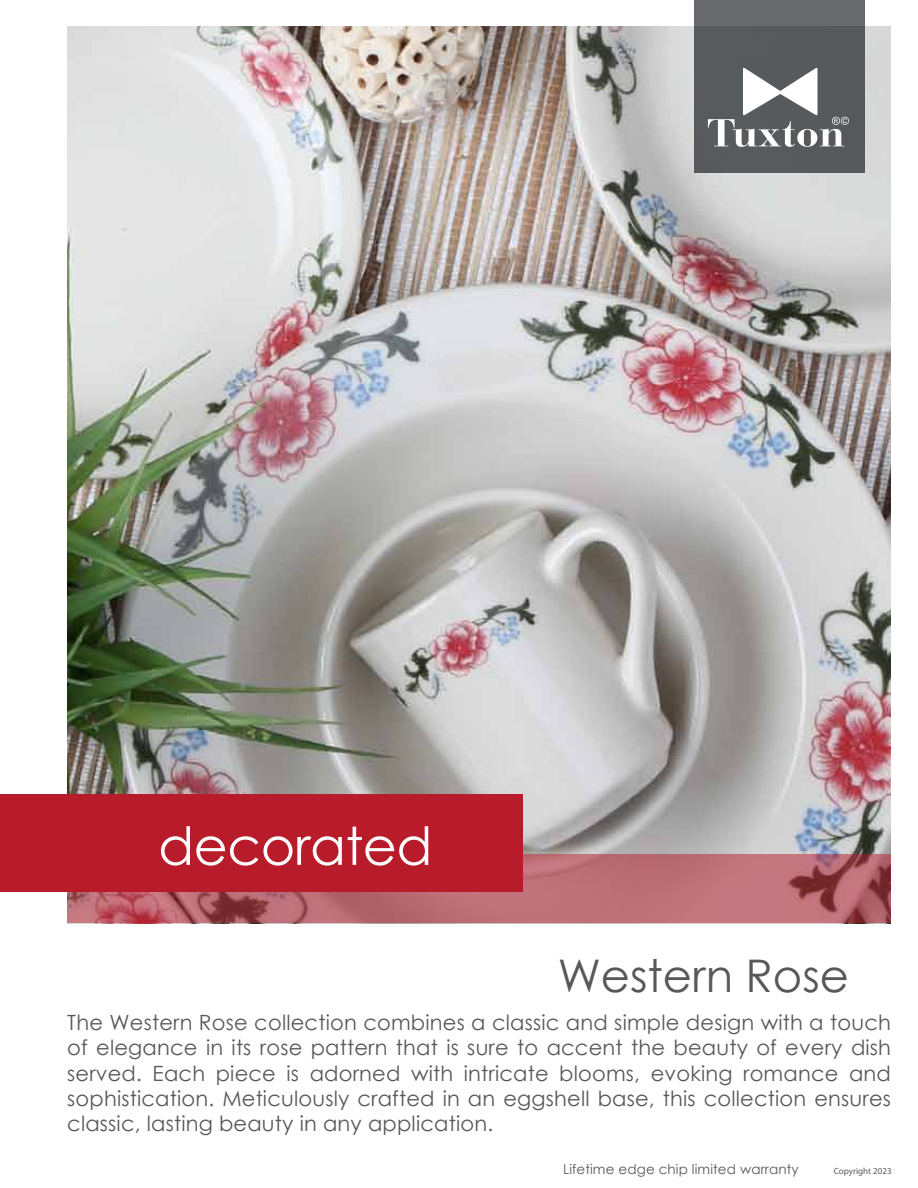
<style>
.page{position:relative;width:918px;height:1188px;background:#fff}
.page>*{position:absolute;margin:0;border:0;box-sizing:border-box;transform-origin:0 0}
.t1{font:52.5px "Century Gothic";letter-spacing:-.01em;color:#fff}
.t2{font:45px "Century Gothic";color:#595757}
.t3{font:21px/25.2px "Century Gothic";letter-spacing:.01em;color:#595757;text-align:justify}
.t4{font:13.5px "Century Gothic";letter-spacing:.01em;color:#595757}
.t5{font:9px "Myriad";color:#595757}
</style>
<div class="page">
<img style="left:67px;top:27px;width:824px;height:827px">
<div style="left:694px;top:0;width:171px;height:173px;background:linear-gradient(to right,#5b5f61,#5b5c5f)"></div>
<svg style="left:67px;top:854px;width:824px;height:69px;background:#b66870"></svg>
<div style="left:0;top:794px;width:523px;height:98px;background:#b81c2b"></div>
<svg style="left:708px;top:67px;width:141px;height:80px"></svg>
<h1 class="t1" style="left:158px;top:809px;width:276px">decorated</h1>
<h2 class="t2" style="left:558px;top:944px;width:293px">Western Rose</h2>
<p class="t3" style="left:67px;top:1010px;width:825px">The Western Rose collection combines a classic and simple design with a touch of elegance in its rose pattern that is sure to accent the beauty of every dish served. Each piece is adorned with intricate blooms, evoking romance and sophistication. Meticulously crafted in an eggshell base, this collection ensures classic, lasting beauty in any application.</p>
<p class="t4" style="left:563px;top:1159px;width:237px">Lifetime edge chip limited warranty</p>
<p class="t5" style="left:834px;top:1166px;width:59px">Copyright 2023</p>
</div>
